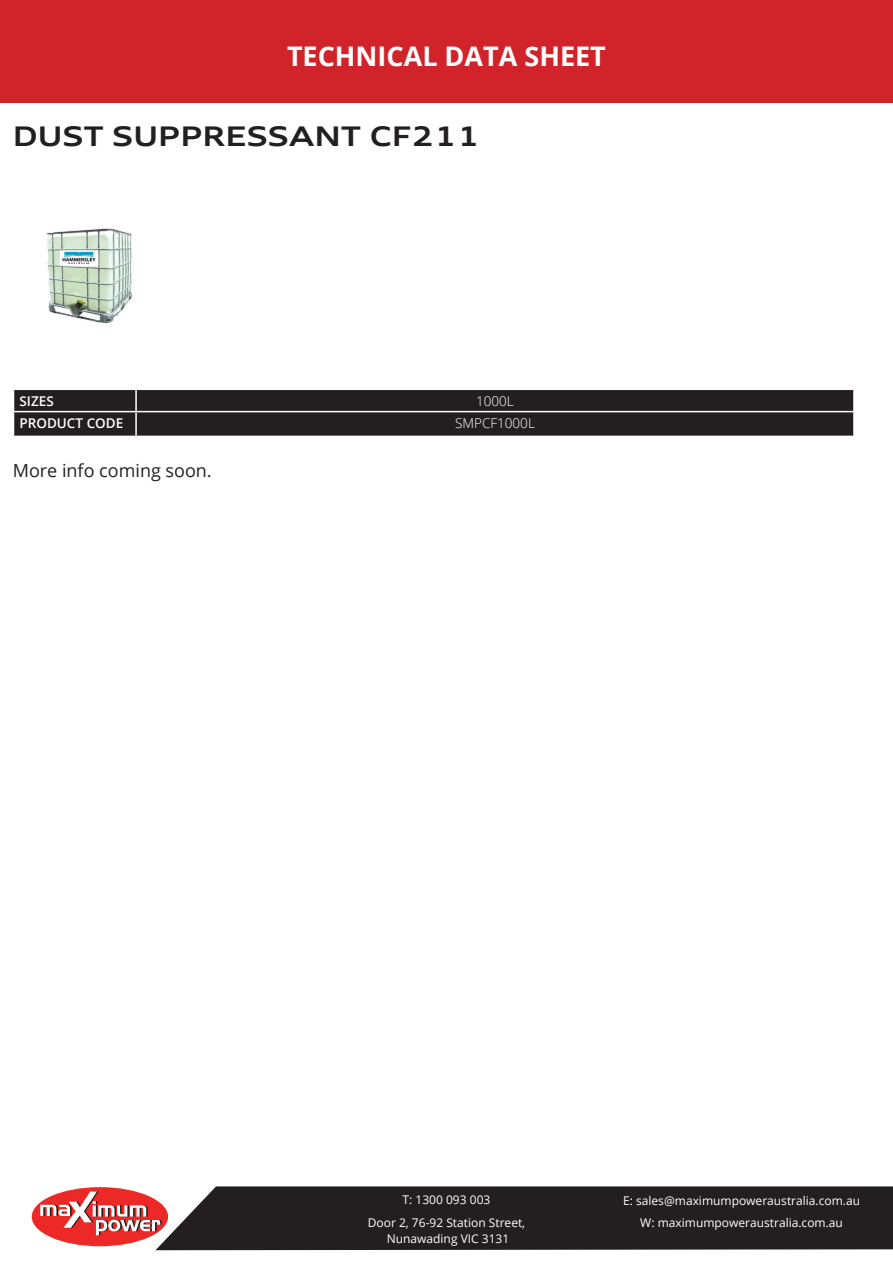
<style>
.page{position:relative;width:893px;height:1263px;background:#fff}
.page>*{position:absolute;margin:0;border:0;box-sizing:border-box;transform-origin:0 0}
.t1{font:700 expanded 27px "Audi Type";color:#231f20}
.t2{font:700 27px "Open Sans";color:#fff}
.t3{font:18px "Open Sans";color:#231f20}
.t4{font:600 13.5px "Open Sans";color:#fff}
.t5{font:300 13.5px "Open Sans";color:#fff}
.t6{font:12px/22.5px "Open Sans";color:#fff;text-align:center}
</style>
<div class="page">
<div style="left:155px;top:1186px;width:738px;height:64px;background:#231f20"></div>
<div style="left:32px;top:1187px;width:136px;height:59px;background:#ec2926;border-radius:50%"></div>
<svg style="left:40px;top:1191px;width:122px;height:44px"></svg>
<div style="left:0;top:0;width:893px;height:102px;background:#d1232a"></div>
<svg style="left:13px;top:389px;width:841px;height:47px;background:#2d292a"></svg>
<hr style="left:136px;top:411px;width:719px;height:1px;background:#fff">
<hr style="left:135px;top:412px;width:2px;height:24px;background:#fff">
<hr style="left:853px;top:412px;width:2px;height:24px;background:#fff">
<img style="left:46px;top:228px;width:87px;height:96px">
<p class="t2" style="left:287px;top:37px;width:320px">TECHNICAL DATA SHEET</p>
<p class="t1" style="left:13px;top:119px;width:469px">DUST SUPPRESSANT CF211</p>
<p class="t4" style="left:20px;top:391px;width:36px">SIZES</p>
<p class="t5" style="left:476px;top:391px;width:39px">1000L</p>
<p class="t4" style="left:20px;top:414px;width:105px">PRODUCT CODE</p>
<p class="t5" style="left:455px;top:414px;width:81px">SMPCF1000L</p>
<p class="t3" style="left:13px;top:458px;width:201px">More info coming soon.</p>
<p class="t6" style="left:368px;top:1188px;width:159px">T: 1300 093 003<br>Door 2, 76-92 Station Street,</p>
<p class="t6" style="left:387px;top:1227px;width:124px">Nunawading VIC 3131</p>
<p class="t6" style="left:623px;top:1189px;width:238px">E: sales@maximumpoweraustralia.com.au<br>W: maximumpoweraustralia.com.au</p>
</div>
